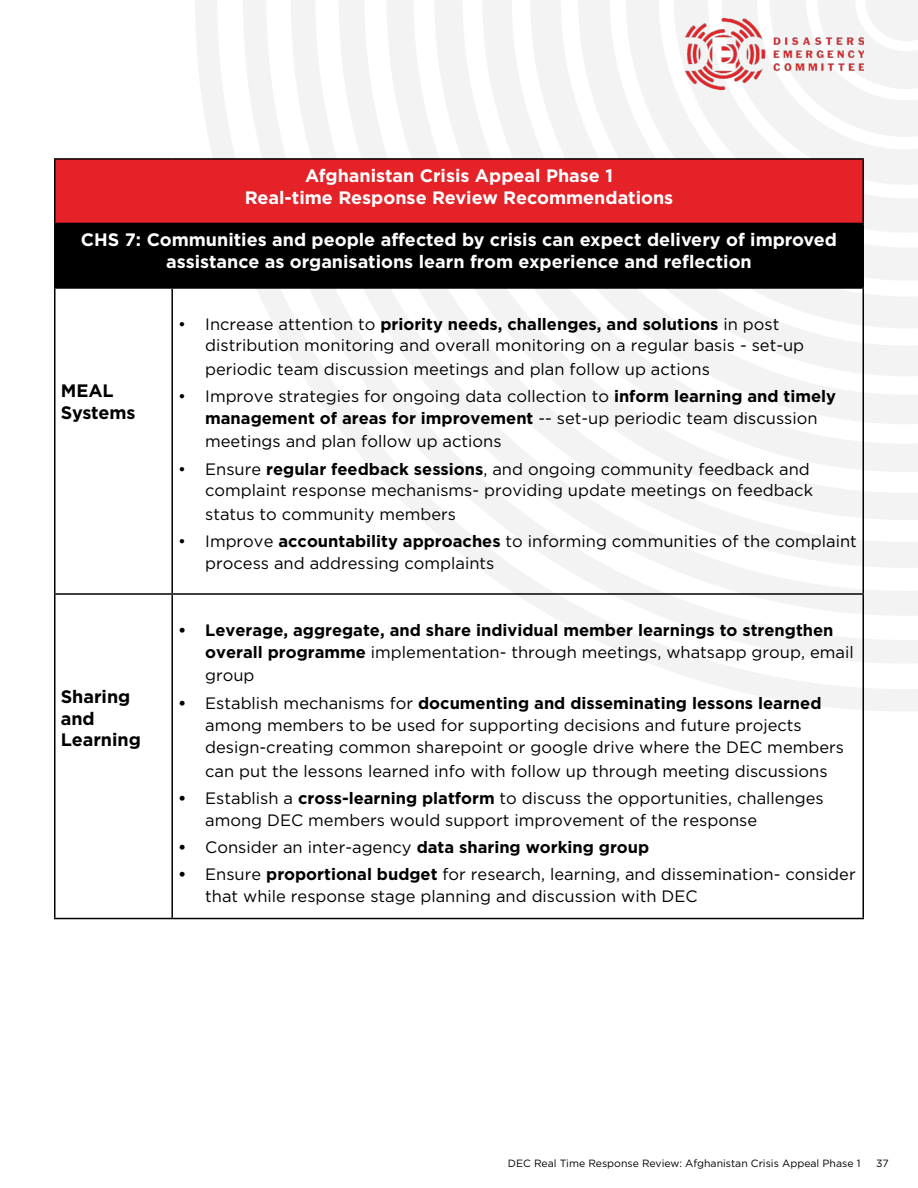
<style>
.page{position:relative;width:918px;height:1188px;background:#fff}
.page>*{position:absolute;margin:0;border:0;box-sizing:border-box;transform-origin:0 0}
.t1{font:700 18px/22.5px "Gotham";color:#fff;text-align:center}
.t2{font:700 18px/21.6px "Gotham";color:#000}
.t3{font:16.5px/21.6px "Gotham";color:#000}
.t4{font:700 16.5px/21.6px "Gotham";color:#000}
.t5{font:10.5px "Gotham";color:#000}
.s1{font-weight:700}
.s2{font-weight:400}
</style>
<div class="page">
<svg style="left:195px;top:0;width:723px;height:711px"></svg>
<svg style="left:243px;top:0;width:675px;height:664px"></svg>
<svg style="left:339px;top:0;width:579px;height:568px"></svg>
<svg style="left:482px;top:0;width:436px;height:424px;fill:#f3f3f3"></svg>
<svg style="left:578px;top:0;width:340px;height:329px;fill:#f3f3f3"></svg>
<img style="left:685px;top:18px;width:179px;height:72px">
<div style="left:55px;top:159px;width:808px;height:64px;background:#e42227"></div>
<div style="left:55px;top:223px;width:808px;height:65px;background:#000"></div>
<hr style="left:54px;top:158px;width:118px;height:2px;background:#000">
<hr style="left:54px;top:160px;width:2px;height:63px;background:#000">
<hr style="left:172px;top:158px;width:692px;height:2px;background:#000">
<hr style="left:862px;top:160px;width:2px;height:63px;background:#000">
<hr style="left:54px;top:223px;width:118px;height:1px;background:#000">
<hr style="left:54px;top:224px;width:2px;height:63px;background:#000">
<hr style="left:172px;top:223px;width:692px;height:1px;background:#000">
<hr style="left:862px;top:224px;width:2px;height:63px;background:#000">
<hr style="left:54px;top:287px;width:118px;height:2px;background:#000">
<hr style="left:54px;top:289px;width:2px;height:304px;background:#000">
<hr style="left:172px;top:287px;width:692px;height:2px;background:#000">
<hr style="left:171px;top:289px;width:2px;height:304px;background:#000">
<hr style="left:862px;top:289px;width:2px;height:304px;background:#000">
<hr style="left:54px;top:593px;width:118px;height:2px;background:#000">
<hr style="left:54px;top:595px;width:2px;height:323px;background:#000">
<hr style="left:172px;top:593px;width:692px;height:2px;background:#000">
<hr style="left:171px;top:595px;width:2px;height:323px;background:#000">
<hr style="left:862px;top:595px;width:2px;height:323px;background:#000">
<hr style="left:54px;top:918px;width:118px;height:1px;background:#000">
<hr style="left:172px;top:918px;width:692px;height:1px;background:#000">
<p class="t1" style="left:245px;top:164px;width:430px">Afghanistan Crisis Appeal Phase 1<br>Real-time Response Review Recommendations</p>
<p class="t1" style="left:81px;top:229px;width:758px;line-height:21.6px">CHS 7: Communities and people affected by crisis can expect delivery of improved assistance as organisations learn from experience and reflection</p>
<p class="t2" style="left:61px;top:380px;width:76px">MEAL<br>Systems</p>
<p class="t2" style="left:61px;top:686px;width:82px">Sharing and<br>Learning</p>
<p class="t3" style="left:205px;top:313px;width:601px;text-indent:-27px">• Increase attention to <span class="s1">priority needs, challenges, and solutions</span> in post distribution monitoring and overall monitoring on a regular basis - set-up</p>
<p class="t3" style="left:205px;top:358px;width:506px">periodic team discussion meetings and plan follow up actions</p>
<p class="t3" style="left:178px;top:385px;width:659px;text-align:center">• Improve strategies for ongoing data collection to <span class="s1">inform learning and timely management of areas for improvement</span> -- set-up periodic team discussion</p>
<p class="t3" style="left:205px;top:430px;width:298px">meetings and plan follow up actions</p>
<p class="t3" style="left:178px;top:458px;width:636px;text-align:right">• Ensure <span class="s1">regular feedback sessions</span>, and ongoing community feedback and complaint response mechanisms- providing update meetings on feedback</p>
<p class="t3" style="left:205px;top:503px;width:252px">status to community members</p>
<p class="t3" style="left:205px;top:530px;width:653px;text-indent:-27px">• Improve <span class="s1">accountability approaches</span> to informing communities of the complaint process and addressing complaints</p>
<p class="t4" style="left:205px;top:619px;width:650px;text-indent:-27px">• Leverage, aggregate, and share individual member learnings to strengthen overall programme <span class="s2">implementation- through meetings, whatsapp group, email</span></p>
<p class="t3" style="left:205px;top:664px;width:51px">group</p>
<p class="t3" style="left:205px;top:692px;width:640px;text-indent:-27px"><span class="s1">•</span> Establish mechanisms for <span class="s1">documenting and disseminating lessons learned </span>among members to be used for supporting decisions and future projects design-creating common sharepoint or google drive where the DEC members</p>
<p class="t3" style="left:205px;top:760px;width:624px">can put the lessons learned info with follow up through meeting discussions</p>
<p class="t3" style="left:205px;top:787px;width:620px;text-indent:-27px"><span class="s1">•</span> Establish a <span class="s1">cross-learning platform</span> to discuss the opportunities, challenges among DEC members would support improvement of the response</p>
<p class="t4" style="left:178px;top:836px;width:473px">• <span class="s2">Consider an inter-agency</span> data sharing working group</p>
<p class="t3" style="left:205px;top:863px;width:652px;text-indent:-27px"><span class="s1">•</span> Ensure <span class="s1">proportional budget</span> for research, learning, and dissemination- consider that while response stage planning and discussion with DEC</p>
<p class="t5" style="left:508px;top:1157px;width:354px">DEC Real Time Response Review: Afghanistan Crisis Appeal Phase 1</p>
<p class="t5" style="left:876px;top:1157px;width:14px">37</p>
</div>
